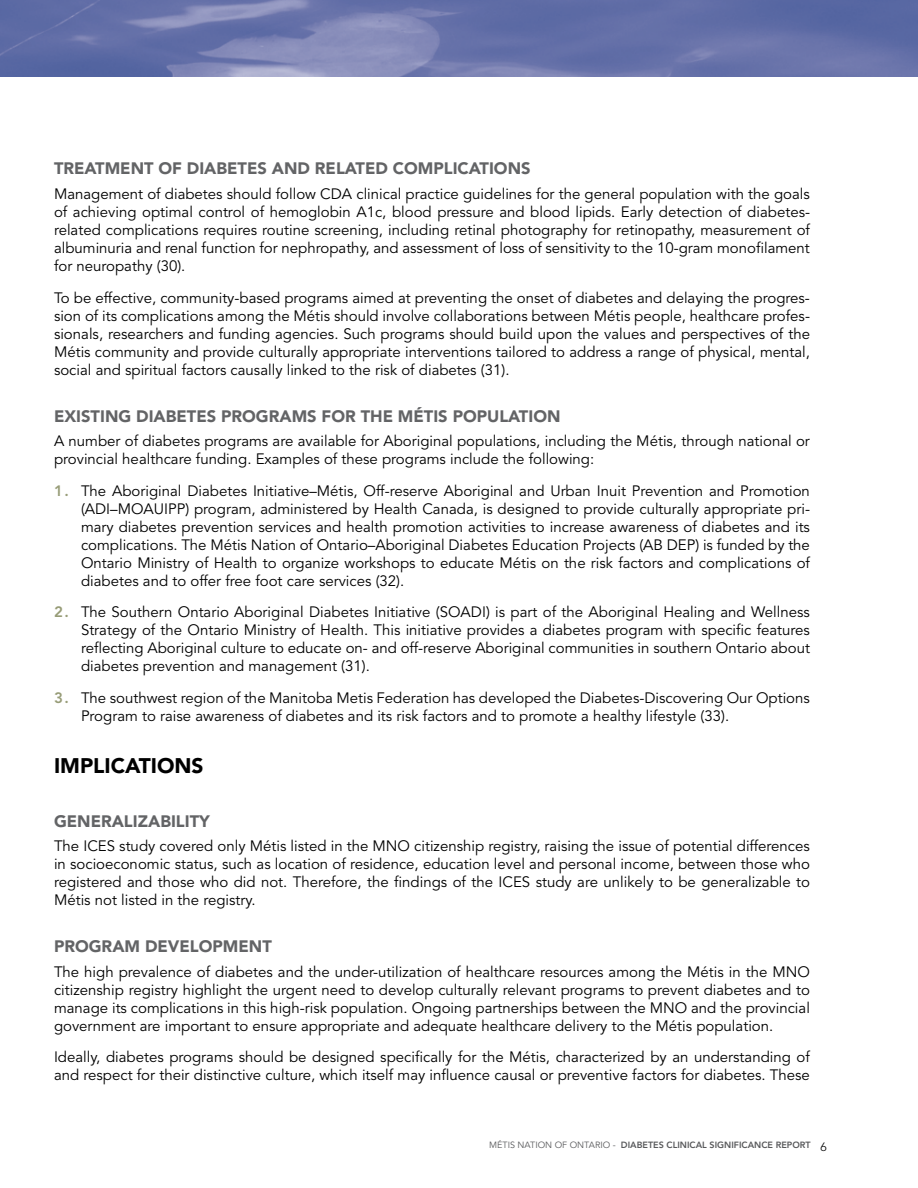
<style>
.page{position:relative;width:918px;height:1188px;background:#fff}
.page>*{position:absolute;margin:0;border:0;box-sizing:border-box;transform-origin:0 0}
.t1{font:900 21px "Avenir LT Std";color:#000}
.t2{font:900 16.5px "Avenir LT Std";color:#636466}
.t3{font:15px/18px "Avenir LT Std";color:#000;text-align:justify}
.t4{font:800 9px "Avenir LT Std";color:#58595b}
.s1{font-weight:800;color:#979c77}
.s2{font-weight:400}
.s3{font-weight:300;font-size:12px;color:#000}
</style>
<div class="page">
<img style="left:0;top:0;width:918px;height:77px">
<p class="t2" style="left:54px;top:159px;width:353px">TREATMENT OF DIABETES AND RELATED COM</p>
<p class="t2" style="left:433px;top:159px;width:99px">PLICATIONS</p>
<p class="t3" style="left:54px;top:185px;width:758px">Management of diabetes should follow CDA clinical practice guidelines for the general population with the goals of achieving optimal control of hemoglobin A1c, blood pressure and blood lipids. Early detection of diabetes&shy;related complications requires routine screening, including retinal photography for retinopathy, measurement of albuminuria and renal function for nephropathy, and assessment of loss of sensitivity to the 10-gram monofilament for neuropathy (30).</p>
<p class="t3" style="left:54px;top:289px;width:758px">To be effective, community-based programs aimed at preventing the onset of diabetes and delaying the progres&shy;sion of its complications among the Métis should involve collaborations between Métis people, healthcare profes&shy;sionals, researchers and funding agencies. Such programs should build upon the values and perspectives of the Métis community and provide culturally appropriate interventions tailored to address a range of physical, mental, social and spiritual factors causally linked to the risk of diabetes (31).</p>
<p class="t2" style="left:54px;top:406px;width:280px">EXISTING DIABETES PROGRAMS FOR</p>
<p class="t2" style="left:361px;top:406px;width:187px">THE MÉTIS POPULATION</p>
<p class="t3" style="left:54px;top:433px;width:758px">A number of diabetes programs are available for Aboriginal populations, including the Métis, through national or provincial healthcare funding. Examples of these programs include the following:</p>
<p class="t3" style="left:81px;top:482px;width:731px;text-indent:-27px"><span class="s1">1.</span> The Aboriginal Diabetes Initiative–Métis, Off-reserve Aboriginal and Urban Inuit Prevention and Promotion (ADI–MOAUIPP) program, administered by Health Canada, is designed to provide culturally appropriate pri&shy;mary diabetes prevention services and health promotion activities to increase awareness of diabetes and its complications. The Métis Nation of Ontario–Aboriginal Diabetes Education Projects (AB DEP) is funded by the Ontario Ministry of Health to organize workshops to educate Métis on the risk factors and complications of diabetes and to offer free foot care services (32).</p>
<p class="t3" style="left:81px;top:604px;width:731px;text-indent:-27px"><span class="s1">2.</span> The Southern Ontario Aboriginal Diabetes Initiative (SOADI) is part of the Aboriginal Healing and Wellness Strategy of the Ontario Ministry of Health. This initiative provides a diabetes program with specific features reflecting Aboriginal culture to educate on- and off-reserve Aboriginal communities in southern Ontario about diabetes prevention and management (31).</p>
<p class="t3" style="left:81px;top:689px;width:730px;text-indent:-27px"><span class="s1">3.</span> The southwest region of the Manitoba Metis Federation has developed the Diabetes-Discovering Our Options<br>Program to raise awareness of diabetes and its risk factors and to promote a healthy lifestyle (33).</p>
<h1 class="t1" style="left:54px;top:753px;width:151px">IM PLICATIONS</h1>
<p class="t2" style="left:54px;top:811px;width:157px">GENERALIZABILITY</p>
<p class="t3" style="left:54px;top:838px;width:758px">The ICES study covered only Métis listed in the MNO citizenship registry, raising the issue of potential differences in socioeconomic status, such as location of residence, education level and personal income, between those who registered and those who did not. Therefore, the findings of the ICES study are unlikely to be generalizable to Métis not listed in the registry.</p>
<p class="t2" style="left:54px;top:936px;width:13px">PRO</p>
<p class="t2" style="left:89px;top:936px;width:185px">GRAM DEVELOPMENT</p>
<p class="t3" style="left:54px;top:963px;width:758px">The high prevalence of diabetes and the under-utilization of healthcare resources among the Métis in the MNO citizenship registry highlight the urgent need to develop culturally relevant programs to prevent diabetes and to manage its complications in this high-risk population. Ongoing partnerships between the MNO and the provincial government are important to ensure appropriate and adequate healthcare delivery to the Métis population.</p>
<p class="t3" style="left:54px;top:1049px;width:757px">Ideally, diabetes programs should be designed specifically for the Métis, characterized by an understanding of and respect for their distinctive culture, which itself may influence causal or preventive factors for diabetes. These</p>
<p class="t4" style="left:489px;top:1140px;width:339px"><span class="s2">Métis Nation of Ontario -</span> DIABETES CLINICAL SIGNIFICANCE REPORT <span class="s3">6</span></p>
</div>
